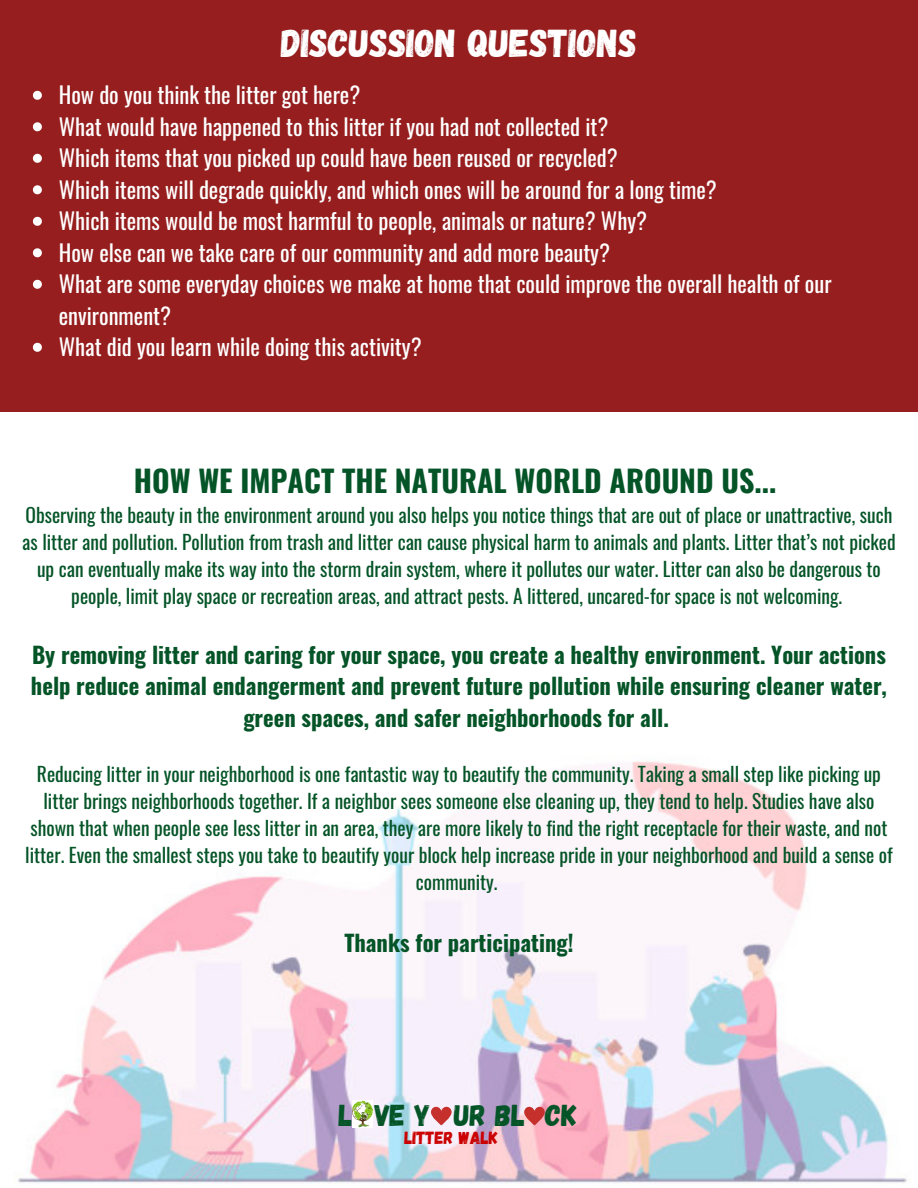
<style>
.page{position:relative;width:918px;height:1188px;background:#fff}
.page>*{position:absolute;margin:0;border:0;box-sizing:border-box;transform-origin:0 0}
.t1{font:38.85px "Gagalin";color:#fff}
.t2{font:30.15px "Gagalin";color:#045427}
.t3{font:700 30px "Oswald";color:#045427}
.t4{font:22.5px/31.5px "Oswald";color:#fff}
.t5{font:700 22.5px/31.5px "Oswald";color:#045427;text-align:center}
.t6{font:19.5px/27px "Oswald";color:#045427;text-align:center}
.t7{font:17.55px "Gagalin";color:#cb0000}
</style>
<div class="page">
<img style="left:18px;top:761px;width:889px;height:424px">
<div style="left:0;top:0;width:918px;height:412px;background:#961e1e"></div>
<svg style="left:33px;top:91px;width:9px;height:9px"></svg>
<svg style="left:33px;top:122px;width:9px;height:9px"></svg>
<svg style="left:33px;top:154px;width:9px;height:9px"></svg>
<svg style="left:33px;top:185px;width:9px;height:9px"></svg>
<svg style="left:33px;top:217px;width:9px;height:9px"></svg>
<svg style="left:33px;top:248px;width:9px;height:9px"></svg>
<svg style="left:33px;top:280px;width:9px;height:9px"></svg>
<svg style="left:33px;top:343px;width:9px;height:9px"></svg>
<img style="left:353px;top:1101px;width:20px;height:27px">
<svg style="left:523px;top:1105px;width:23px;height:20px"></svg>
<svg style="left:430px;top:1105px;width:23px;height:20px"></svg>
<p class="t1" style="left:281px;top:18px;width:357px">DISCUSSION QUESTIONS</p>
<p class="t4" style="left:59px;top:78px;width:303px">How do you think the litter got here?</p>
<p class="t4" style="left:59px;top:110px;width:551px">What would have happened to this litter if you had not collected it?</p>
<p class="t4" style="left:59px;top:141px;width:561px">Which items that you picked up could have been reused or recycled?</p>
<p class="t4" style="left:59px;top:173px;width:660px">Which items will degrade quickly, and which ones will be around for a long time?</p>
<p class="t4" style="left:59px;top:204px;width:590px">Which items would be most harmful to people, animals or nature? Why?</p>
<p class="t4" style="left:59px;top:236px;width:553px">How else can we take care of our community and add more beauty?</p>
<p class="t4" style="left:59px;top:267px;width:774px">What are some everyday choices we make at home that could improve the overall health of our environment?</p>
<p class="t4" style="left:59px;top:330px;width:364px">What did you learn while doing this activity?</p>
<p class="t3" style="left:134px;top:457px;width:644px">HOW WE IMPACT THE NATURAL WORLD AROUND US...</p>
<p class="t6" style="left:22px;top:501px;width:875px">Observing the beauty in the environment around you also helps you notice things that are out of place or unattractive, such as litter and pollution. Pollution from trash and litter can cause physical harm to animals and plants. Litter that’s not picked up can eventually make its way into the storm drain system, where it pollutes our water. Litter can also be dangerous to people, limit play space or recreation areas, and attract pests. A littered, uncared-for space is not welcoming.</p>
<p class="t5" style="left:31px;top:638px;width:858px">By removing litter and caring for your space, you create a healthy environment. Your actions help reduce animal endangerment and prevent future pollution while ensuring cleaner water, green spaces, and safer neighborhoods for all.</p>
<p class="t6" style="left:25px;top:760px;width:869px">Reducing litter in your neighborhood is one fantastic way to beautify the community. Taking a small step like picking up litter brings neighborhoods together. If a neighbor sees someone else cleaning up, they tend to help. Studies have also shown that when people see less litter in an area, they are more likely to find the right receptacle for their waste, and not litter. Even the smallest steps you take to beautify your block help increase pride in your neighborhood and build a sense of community.</p>
<p class="t5" style="left:344px;top:926px;width:231px">Thanks for participating!</p>
<p class="t2" style="left:339px;top:1096px;width:15px">L</p>
<p class="t2" style="left:375px;top:1096px;width:58px">VE Y</p>
<p class="t2" style="left:454px;top:1096px;width:73px">UR BL</p>
<p class="t2" style="left:545px;top:1096px;width:33px">CK</p>
<p class="t7" style="left:405px;top:1126px;width:95px">LITTER WALK</p>
</div>
